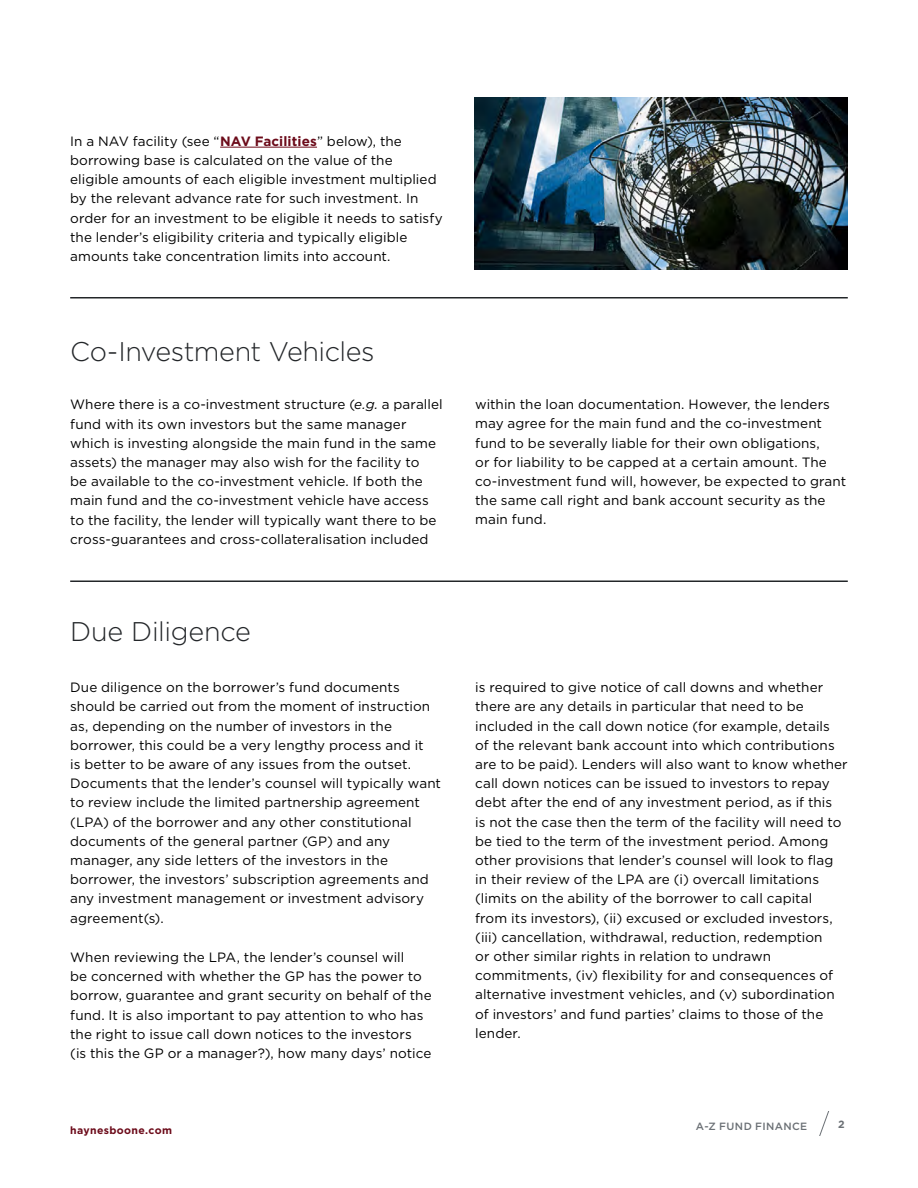
<style>
.page{position:relative;width:918px;height:1188px;background:#fff}
.page>*{position:absolute;margin:0;border:0;box-sizing:border-box;transform-origin:0 0}
.t1{font:300 27px "Gotham";letter-spacing:-.015em;color:#232629}
.t2{font:13.5px/19.2px "Gotham";letter-spacing:.005em;color:#000}
.t3{font:700 10.5px "Gotham";letter-spacing:.035em;color:#6c0b1a}
.t4{font:500 10.5px "Gotham";letter-spacing:.035em;color:#6b7075}
.t5{font:700 10.5px "Gotham";color:#6b7075}
.s1{font-weight:700;color:#6c0b1a}
.s2{font-style:italic}
</style>
<div class="page">
<svg style="left:819px;top:1112px;width:10px;height:24px"></svg>
<hr style="left:220px;top:147px;width:97px;height:1px;background:#6c0b1a">
<hr style="left:70px;top:297px;width:778px;height:1px;background:#232629">
<hr style="left:70px;top:580px;width:778px;height:2px;background:#232629">
<img style="left:474px;top:97px;width:373px;height:173px">
<p class="t2" style="left:70px;top:131px;width:374px">In a NAV facility (see “<span class="s1">NAV Facilities</span>” below), the borrowing base is calculated on the value of the eligible amounts of each eligible investment multiplied by the relevant advance rate for such investment. In order for an investment to be eligible it needs to satisfy the lender’s eligibility criteria and typically eligible amounts take concentration limits into account.</p>
<h1 class="t1" style="left:70px;top:334px;width:306px">Co-Investment Vehicles</h1>
<p class="t2" style="left:70px;top:395px;width:374px">Where there is a co-investment structure (<span class="s2">e.g.</span> a parallel fund with its own investors but the same manager which is investing alongside the main fund in the same assets) the manager may also wish for the facility to<br>be available to the co-investment vehicle. If both the main fund and the co-investment vehicle have access to the facility, the lender will typically want there to be cross-guarantees and cross-collateralisation included</p>
<p class="t2" style="left:475px;top:395px;width:373px">within the loan documentation. However, the lenders may agree for the main fund and the co-investment fund to be severally liable for their own obligations,<br>or for liability to be capped at a certain amount. The co-investment fund will, however, be expected to grant the same call right and bank account security as the main fund.</p>
<h1 class="t1" style="left:70px;top:614px;width:182px">Due Diligence</h1>
<p class="t2" style="left:70px;top:678px;width:372px">Due diligence on the borrower’s fund documents should be carried out from the moment of instruction as, depending on the number of investors in the borrower, this could be a very lengthy process and it<br>is better to be aware of any issues from the outset.<br>Documents that the lender’s counsel will typically want to review include the limited partnership agreement (LPA) of the borrower and any other constitutional documents of the general partner (GP) and any manager, any side letters of the investors in the borrower, the investors’ subscription agreements and any investment management or investment advisory agreement(s).</p>
<p class="t2" style="left:70px;top:947px;width:363px">When reviewing the LPA, the lender’s counsel will<br>be concerned with whether the GP has the power to borrow, guarantee and grant security on behalf of the fund. It is also important to pay attention to who has the right to issue call down notices to the investors<br>(is this the GP or a manager?), how many days’ notice</p>
<p class="t3" style="left:70px;top:1123px;width:103px">haynesboone.com</p>
<p class="t2" style="left:475px;top:678px;width:374px">is required to give notice of call downs and whether there are any details in particular that need to be included in the call down notice (for example, details<br>of the relevant bank account into which contributions are to be paid). Lenders will also want to know whether call down notices can be issued to investors to repay debt after the end of any investment period, as if this<br>is not the case then the term of the facility will need to be tied to the term of the investment period. Among other provisions that lender’s counsel will look to flag in their review of the LPA are (i) overcall limitations (limits on the ability of the borrower to call capital from its investors), (ii) excused or excluded investors, (iii) cancellation, withdrawal, reduction, redemption<br>or other similar rights in relation to undrawn commitments, (iv) flexibility for and consequences of alternative investment vehicles, and (v) subordination of investors’ and fund parties’ claims to those of the lender.</p>
<p class="t4" style="left:696px;top:1119px;width:113px">A-Z FUND FINANCE</p>
<p class="t5" style="left:838px;top:1118px;width:8px">2</p>
</div>
